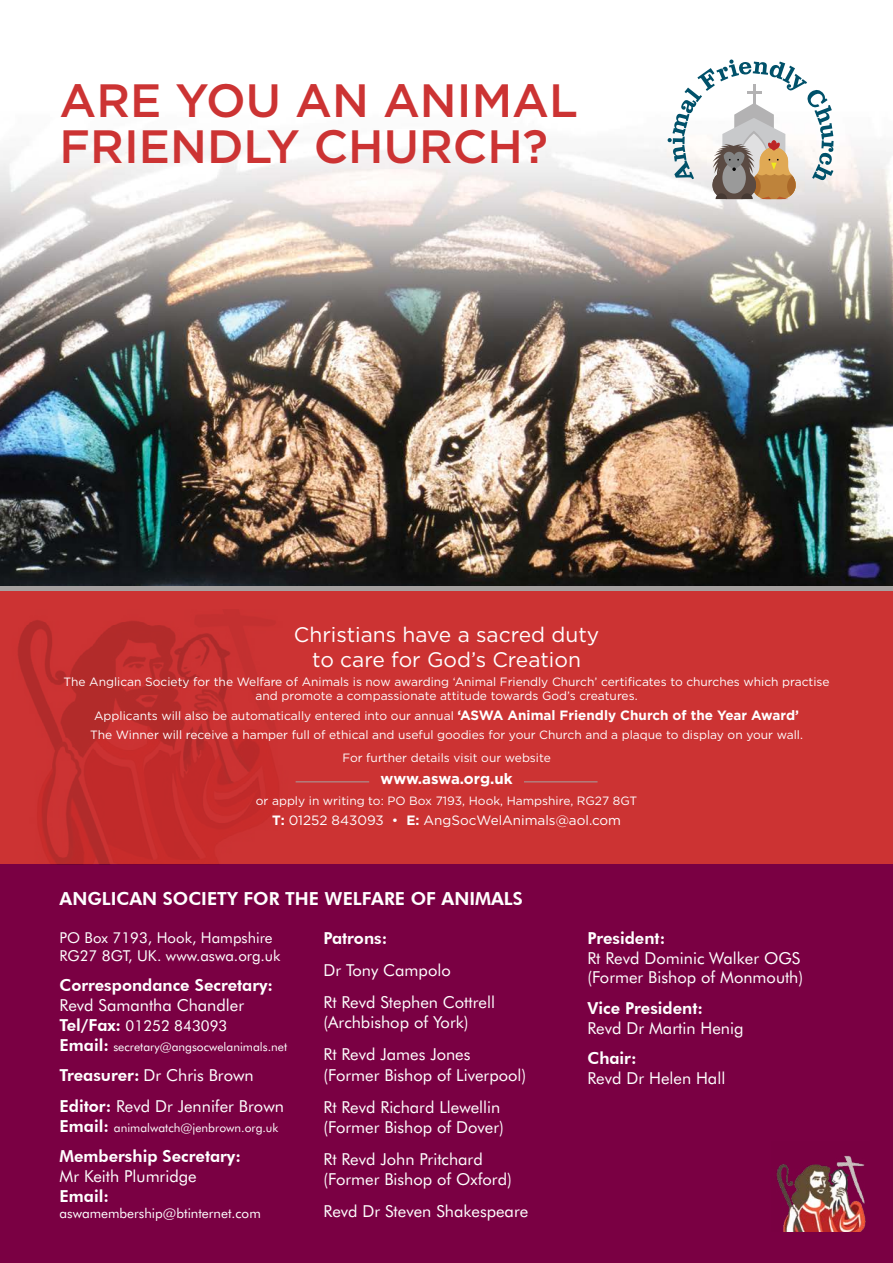
<style>
.page{position:relative;width:893px;height:1263px;background:#7a0043}
.page>*{position:absolute;margin:0;border:0;box-sizing:border-box;transform-origin:0 0}
.t1{font:500 46.65px/46.7px "Gotham";color:#c33}
.t2{font:21px/25.2px "Gotham";color:#fff;text-align:center}
.t3{font:800 18px "Futura BT";color:#fff}
.t4{font:16.5px/32px "Futura BT";color:#fff}
.t5{font:800 16.5px "Futura BT";color:#fff}
.t6{font:15px/18px "Futura BT";color:#fff}
.t7{font:700 15px "Gotham";letter-spacing:-.01em;color:#fff}
.t8{font:13.5px "Gotham";color:#fff}
.t9{font:13.5px "Futura BT";color:#fff}
.t10{font:12px/14.4px "Gotham";color:#fff;text-align:center}
.t11{font:12px "Futura BT";color:#fff}
.s1{font-weight:700;font-size:13.5px}
.s2{font-weight:700}
.s3{font-weight:800;font-size:16.5px}
.s4{font-weight:800}
</style>
<div class="page">
<img style="left:776px;top:1155px;width:90px;height:76px">
<div style="left:0;top:0;width:893px;height:586px;background:#fff"></div>
<img style="left:0;top:134px;width:893px;height:452px">
<div style="left:0;top:587px;width:893px;height:277px;background:#c33"></div>
<img style="left:18px;top:620px;width:243px;height:244px">
<hr style="left:524px;top:781px;width:74px;height:1px;background:#a7a2a1">
<hr style="left:296px;top:781px;width:73px;height:1px;background:#a7a2a1">
<div style="left:0;top:586px;width:893px;height:5px;background:#a7a2a1"></div>
<svg style="left:668px;top:59px;width:165px;height:140px"></svg>
<h1 class="t1" style="left:60px;top:76px;width:520px">ARE YOU AN ANIMAL<br>FRIENDLY CHURCH?</h1>
<h2 class="t2" style="left:294px;top:621px;width:307px">Christians have a sacred duty to care for God’s Creation</h2>
<p class="t10" style="left:64px;top:674px;width:768px">The Anglican Society for the Welfare of Animals is now awarding ‘Animal Friendly Church’ certificates to churches which practise and promote a compassionate attitude towards God’s creatures.</p>
<p class="t10" style="left:90px;top:707px;width:714px;line-height:18.6px">Applicants will also be automatically entered into our annual <span class="s1">‘ASWA Animal Friendly Church of the Year Award’<br></span>The Winner will receive a hamper full of ethical and useful goodies for your Church and a plaque to display on your wall.</p>
<p class="t10" style="left:342px;top:750px;width:210px">For further details visit our website</p>
<p class="t7" style="left:381px;top:769px;width:134px">www.aswa.org.uk</p>
<p class="t10" style="left:256px;top:793px;width:383px">or apply in writing to: PO Box 7193, Hook, Hampshire, RG27 8GT</p>
<p class="t8" style="left:272px;top:813px;width:351px"><span class="s2">T:</span> 01252 843093 • <span class="s2">E:</span> AngSocWelAnimals@aol.com</p>
<h3 class="t3" style="left:60px;top:887px;width:465px">ANGLICAN SOCIETY FOR THE WELFARE OF ANIMALS</h3>
<p class="t6" style="left:60px;top:928px;width:222px">PO Box 7193, Hook, Hampshire<br>RG27 8GT, UK. www.aswa.org.uk</p>
<h3 class="t5" style="left:60px;top:975px;width:215px">Correspondance Secretary:</h3>
<h3 class="t4" style="left:60px;top:989px;width:186px">Revd Samantha Chandler</h3>
<p class="t6" style="left:60px;top:1016px;width:169px"><span class="s3">Tel/Fax:</span> 01252 843093</p>
<p class="t11" style="left:60px;top:1039px;width:229px"><span class="s3">Email:</span> secretary@angsocwelanimals.net</p>
<h3 class="t4" style="left:60px;top:1060px;width:226px;line-height:30.6px"><span class="s4">Treasurer:</span> Dr Chris Brown<br><span class="s4">Editor:</span> Revd Dr Jennifer Brown</h3>
<p class="t11" style="left:60px;top:1120px;width:220px"><span class="s3">Email:</span> animalwatch@jenbrown.org.uk</p>
<h3 class="t5" style="left:60px;top:1146px;width:183px">Membership Secretary:</h3>
<h3 class="t4" style="left:60px;top:1160px;width:139px">Mr Keith Plumridge</h3>
<h3 class="t5" style="left:60px;top:1186px;width:51px">Email:</h3>
<p class="t9" style="left:60px;top:1205px;width:203px">aswamembership@btinternet.com</p>
<h3 class="t5" style="left:323px;top:928px;width:65px">Patrons:</h3>
<h3 class="t4" style="left:323px;top:954px;width:173px">Dr Tony Campolo<br>Rt Revd Stephen Cottrell</h3>
<h3 class="t4" style="left:323px;top:1006px;width:148px">(Archbishop of York)<br>Rt Revd James Jones</h3>
<h3 class="t4" style="left:323px;top:1059px;width:204px">(Former Bishop of Liverpool)<br>Rt Revd Richard Llewellin</h3>
<h3 class="t4" style="left:323px;top:1111px;width:182px">(Former Bishop of Dover)<br>Rt Revd John Pritchard</h3>
<h3 class="t4" style="left:323px;top:1163px;width:206px">(Former Bishop of Oxford)<br>Revd Dr Steven Shakespeare</h3>
<h3 class="t5" style="left:587px;top:928px;width:79px">President:</h3>
<h3 class="t4" style="left:587px;top:948px;width:217px;line-height:19.8px">Rt Revd Dominic Walker OGS (Former Bishop of Monmouth)</h3>
<h3 class="t5" style="left:587px;top:998px;width:117px">Vice President:</h3>
<h3 class="t4" style="left:587px;top:1012px;width:157px">Revd Dr Martin Henig</h3>
<h3 class="t5" style="left:587px;top:1048px;width:51px">Chair:</h3>
<h3 class="t4" style="left:587px;top:1062px;width:139px">Revd Dr Helen Hall</h3>
</div>
